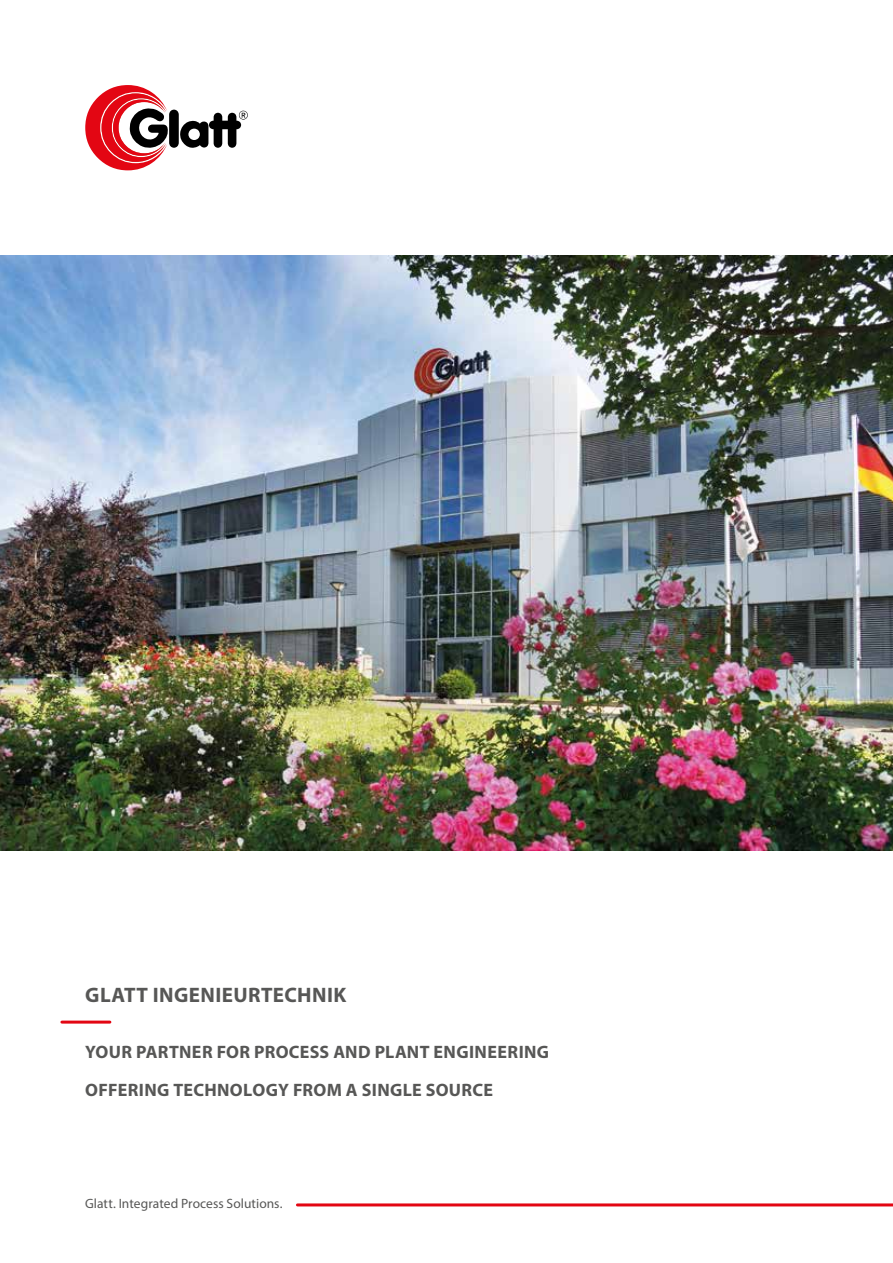
<style>
.page{position:relative;width:893px;height:1263px;background:#fff}
.page>*{position:absolute;margin:0;border:0;box-sizing:border-box;transform-origin:0 0}
.t1{font:700 21px "Myriad Pro";letter-spacing:.02em;color:#575756}
.t2{font:700 18px/37.5px "Myriad Pro";letter-spacing:.02em;color:#575756}
.t3{font:13.5px "Myriad Pro";color:#575756}
</style>
<div class="page">
<svg style="left:85px;top:85px;width:163px;height:85px"></svg>
<hr style="left:297px;top:1203px;width:596px;height:3px;background:#e30613">
<hr style="left:62px;top:1020px;width:48px;height:3px;background:#e30613">
<img style="left:0;top:255px;width:893px;height:595px">
<p class="t1" style="left:85px;top:981px;width:263px">GLATT INGENIEURTECHNIK</p>
<p class="t2" style="left:85px;top:1033px;width:465px">YOUR PARTNER FOR PROCESS AND PLANT ENGINEERING<br>OFFERING TECHNOLOGY FROM A SINGLE SOURCE</p>
<p class="t3" style="left:85px;top:1195px;width:199px">Glatt. Integrated Process Solutions.</p>
</div>
